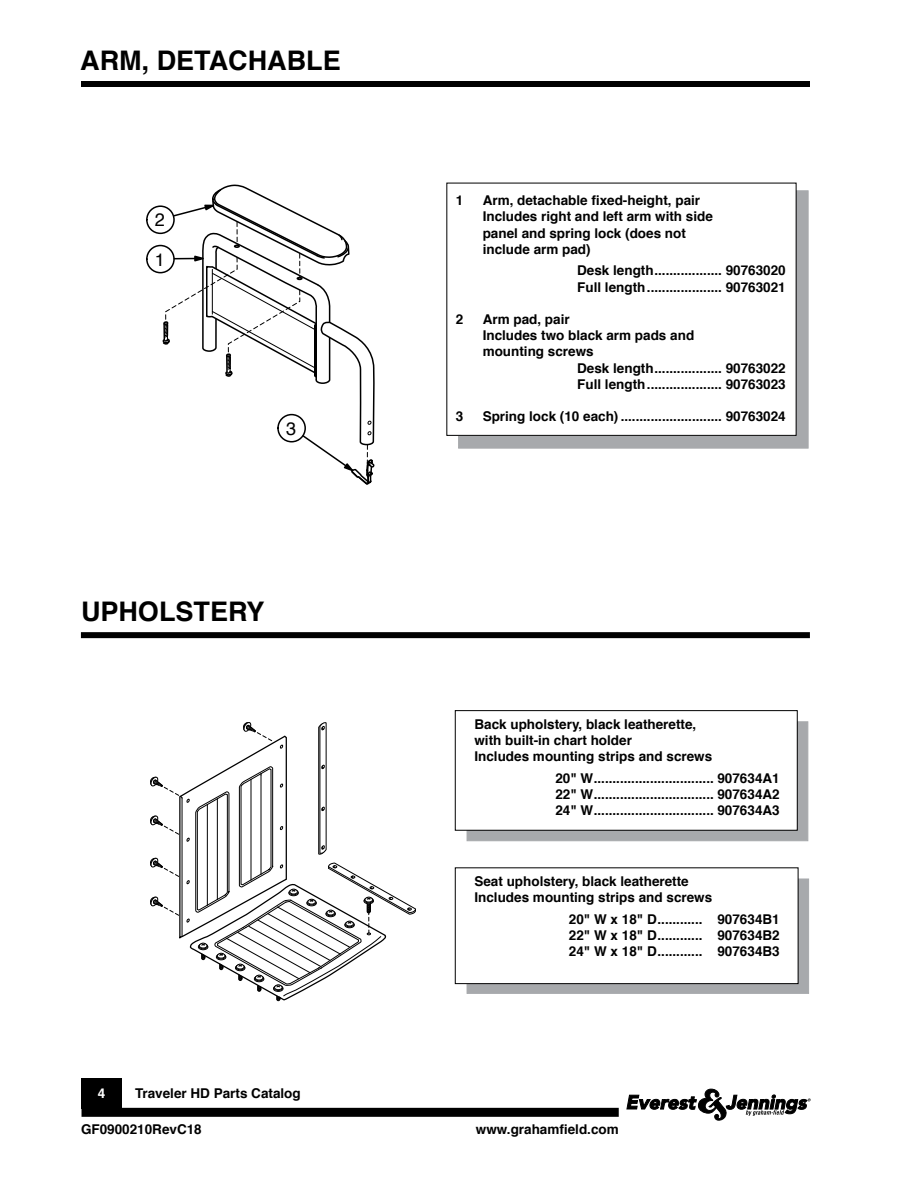
<style>
.page{position:relative;width:918px;height:1188px;background:#fff}
.page>*{position:absolute;margin:0;border:0;box-sizing:border-box;transform-origin:0 0}
.t1{font:700 27px "Helvetica";color:#000}
.t2{font:18.15px/39.3px "Helvetica";color:#000}
.t3{font:700 13.5px/16.2px "Helvetica";color:#000}
.t4{font:700 13.5px "Helvetica";color:#fff}
</style>
<div class="page">
<div style="left:81px;top:81px;width:729px;height:6px;background:#000"></div>
<div style="left:82px;top:1108px;width:537px;height:9px;background:#000"></div>
<div style="left:82px;top:1079px;width:40px;height:30px;background:#000"></div>
<svg style="left:626px;top:1088px;width:185px;height:33px"></svg>
<div style="left:146px;top:205px;width:29px;height:29px;border:2px solid #000;border-radius:50%"></div>
<div style="left:146px;top:245px;width:29px;height:28px;border:2px solid #000;border-radius:50%"></div>
<svg style="left:161px;top:184px;width:214px;height:301px"></svg>
<div style="left:277px;top:414px;width:29px;height:28px;border:2px solid #000;border-radius:50%"></div>
<div style="left:458px;top:190px;width:350px;height:258px;background:#a7a9ac"></div>
<div style="left:447px;top:183px;width:349px;height:252px;background:#fff"></div>
<svg style="left:150px;top:722px;width:266px;height:279px"></svg>
<div style="left:467px;top:721px;width:341px;height:120px;background:#a7a9ac"></div>
<div style="left:455px;top:711px;width:342px;height:119px;background:#fff"></div>
<div style="left:455px;top:710px;width:343px;height:121px;border:1px solid #000"></div>
<div style="left:467px;top:879px;width:342px;height:115px;background:#a7a9ac"></div>
<div style="left:455px;top:868px;width:343px;height:116px;background:#fff"></div>
<div style="left:455px;top:867px;width:343px;height:117px;border:1px solid #000"></div>
<div style="left:81px;top:632px;width:729px;height:6px;background:#000"></div>
<h1 class="t1" style="left:80px;top:38px;width:262px">ARM, DETACHABLE</h1>
<h2 class="t2" style="left:155px;top:200px;width:12px">2<br>1</h2>
<h2 class="t2" style="left:286px;top:408px;width:12px">3</h2>
<h1 class="t1" style="left:81px;top:590px;width:185px">UPHOLSTERY</h1>
<p class="t4" style="left:98px;top:1082px;width:9px">4</p>
<p class="t3" style="left:135px;top:1085px;width:167px">Traveler HD Parts Catalog</p>
<p class="t3" style="left:456px;top:192px;width:9px">1</p>
<p class="t3" style="left:483px;top:192px;width:232px">Arm, detachable fixed-height, pair<br>Includes right and left arm with side panel and spring lock (does not include arm pad)</p>
<p class="t3" style="left:577px;top:263px;width:210px">Desk length.................. 90763020<br>Full length.................... 90763021</p>
<p class="t3" style="left:456px;top:311px;width:9px">2</p>
<p class="t3" style="left:483px;top:311px;width:89px">Arm pad, pair</p>
<p class="t3" style="left:483px;top:327px;width:213px">Includes two black arm pads and</p>
<p class="t3" style="left:483px;top:344px;width:113px">mounting screws</p>
<p class="t3" style="left:577px;top:360px;width:210px">Desk length.................. 90763022</p>
<p class="t3" style="left:577px;top:376px;width:210px">Full length.................... 90763023</p>
<p class="t3" style="left:456px;top:408px;width:9px">3</p>
<p class="t3" style="left:483px;top:408px;width:305px">Spring lock (10 each) ........................... 90763024</p>
<p class="t3" style="left:474px;top:716px;width:239px">Back upholstery, black leatherette, with built-in chart holder<br>Includes mounting strips and screws</p>
<p class="t3" style="left:555px;top:770px;width:226px;text-align:justify">20" W................................ 907634A1<br>22" W................................ 907634A2<br>24" W................................ 907634A3</p>
<p class="t3" style="left:474px;top:873px;width:239px">Seat upholstery, black leatherette<br>Includes mounting strips and screws</p>
<p class="t3" style="left:569px;top:911px;width:212px;text-align:justify">20" W x 18" D............ 907634B1<br>22" W x 18" D............ 907634B2<br>24" W x 18" D............ 907634B3</p>
<p class="t3" style="left:81px;top:1122px;width:122px">GF0900210RevC18</p>
<p class="t3" style="left:476px;top:1122px;width:144px">www.grahamfield.com</p>
</div>
